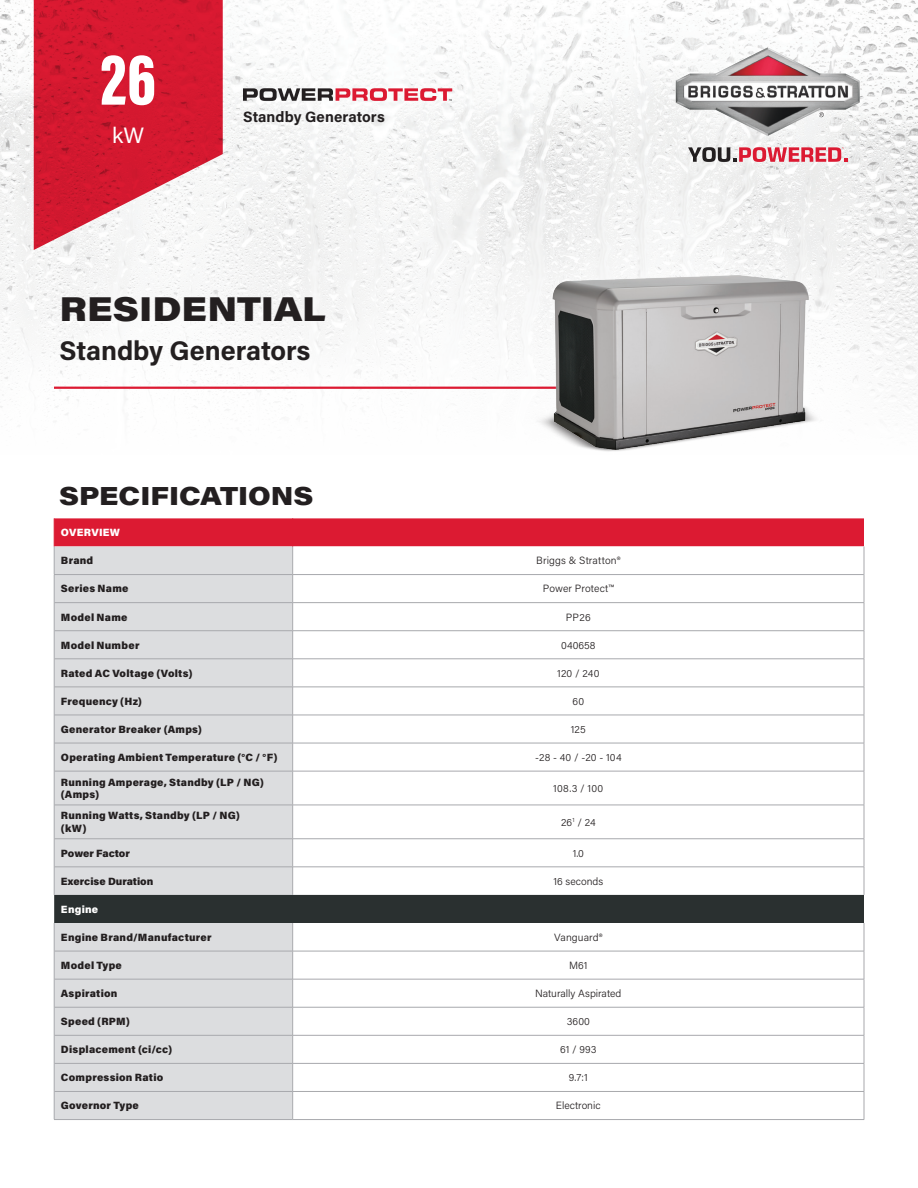
<style>
.page{position:relative;width:918px;height:1188px;background:#fff}
.page>*{position:absolute;margin:0;border:0;box-sizing:border-box;transform-origin:0 0}
.t1{font:900 75px "Acumin Pro Extra Cond";color:#fff}
.t2{font:33.75px "Acumin Variable Concept";letter-spacing:.175em;color:#231f20}
.t3{font:700 27px "Acumin Pro";letter-spacing:-.005em;color:#231f20}
.t4{font:25.65px "Acumin Variable Concept";letter-spacing:.165em;color:#231f20}
.t5{font:22.2px "Acumin Pro";color:#fff}
.t6{font:700 15px "Acumin Pro";letter-spacing:.005em;color:#231f20}
.t7{font:900 10.5px/12.6px "Acumin Pro";letter-spacing:.025em;color:#231f20}
.t8{font:300 10.5px "Acumin Pro";letter-spacing:.005em;color:#231f20}
.t9{font:900 10.5px "Acumin Pro";color:#231f20}
.t10{font:900 10.5px "Acumin Pro";letter-spacing:.025em;color:#fff}
.t11{font:900 10.5px "Acumin Pro";letter-spacing:-.01em;color:#231f20}
</style>
<div class="page">
<img style="left:0;top:0;width:918px;height:688px">
<hr style="left:54px;top:387px;width:515px;height:2px;background:#dc1a32">
<svg style="left:34px;top:0;width:189px;height:250px;fill:#d61930"></svg>
<div style="left:55px;top:772px;width:237px;height:66px;background:#dcdddf"></div>
<hr style="left:54px;top:771px;width:239px;height:1px;background:#a8a9ad">
<hr style="left:864px;top:771px;width:1px;height:34px;background:#a8a9ad">
<hr style="left:54px;top:805px;width:239px;height:1px;background:#a8a9ad">
<hr style="left:864px;top:805px;width:1px;height:34px;background:#a8a9ad">
<hr style="left:54px;top:838px;width:239px;height:1px;background:#a8a9ad">
<hr style="left:292px;top:771px;width:1px;height:34px;background:#a8a9ad">
<hr style="left:293px;top:771px;width:571px;height:1px;background:#a8a9ad">
<hr style="left:292px;top:805px;width:1px;height:34px;background:#a8a9ad">
<hr style="left:293px;top:805px;width:571px;height:1px;background:#a8a9ad">
<hr style="left:293px;top:838px;width:571px;height:1px;background:#a8a9ad">
<svg style="left:54px;top:518px;width:811px;height:253px"></svg>
<hr style="left:54px;top:771px;width:1px;height:34px;background:#a8a9ad">
<hr style="left:54px;top:805px;width:1px;height:34px;background:#a8a9ad">
<svg style="left:54px;top:839px;width:811px;height:280px"></svg>
<hr style="left:54px;top:1119px;width:239px;height:1px;background:#a8a9ad">
<hr style="left:293px;top:1119px;width:571px;height:1px;background:#a8a9ad">
<svg style="left:243px;top:88px;width:209px;height:13px"></svg>
<img style="left:676px;top:48px;width:184px;height:88px">
<svg style="left:688px;top:147px;width:159px;height:15px"></svg>
<img style="left:525px;top:264px;width:311px;height:208px">
<h1 class="t1" style="left:101px;top:33px;width:57px">26</h1>
<h3 class="t5" style="left:112px;top:120px;width:33px">kW</h3>
<h3 class="t6" style="left:243px;top:106px;width:143px">Standby Generators</h3>
<h2 class="t2" style="left:59px;top:286px;width:263px">RESIDENTIAL</h2>
<h3 class="t3" style="left:59px;top:332px;width:253px">Standby Generators</h3>
<h3 class="t4" style="left:59px;top:478px;width:251px">SPECIFICATIONS</h3>
<p class="t10" style="left:61px;top:525px;width:61px">OVERVIEW</p>
<p class="t7" style="left:61px;top:554px;width:34px">Brand</p>
<p class="t8" style="left:536px;top:553px;width:86px">Briggs &amp; Stratton®</p>
<p class="t7" style="left:61px;top:582px;width:69px">Series Name</p>
<p class="t8" style="left:543px;top:582px;width:72px">Power Protect™</p>
<p class="t7" style="left:61px;top:610px;width:68px">Model Name</p>
<p class="t8" style="left:566px;top:610px;width:26px">PP26</p>
<p class="t7" style="left:61px;top:638px;width:80px">Model Number</p>
<p class="t8" style="left:561px;top:638px;width:36px">040658</p>
<p class="t7" style="left:61px;top:666px;width:133px">Rated AC Voltage (Volts)</p>
<p class="t8" style="left:557px;top:666px;width:44px">120 / 240</p>
<p class="t7" style="left:61px;top:694px;width:83px">Frequency (Hz)</p>
<p class="t8" style="left:572px;top:694px;width:13px">60</p>
<p class="t7" style="left:61px;top:722px;width:143px">Generator Breaker (Amps)</p>
<p class="t8" style="left:571px;top:722px;width:17px">125</p>
<p class="t7" style="left:61px;top:750px;width:218px">Operating Ambient Temperature (°C / °F)</p>
<p class="t8" style="left:535px;top:750px;width:88px">-28 - 40 / -20 - 104</p>
<p class="t7" style="left:61px;top:775px;width:204px">Running Amperage, Standby (LP / NG) (Amps)</p>
<p class="t8" style="left:553px;top:781px;width:52px">108.3 / 100</p>
<p class="t7" style="left:61px;top:809px;width:180px">Running Watts, Standby (LP / NG) (kW)</p>
<p class="t8" style="left:561px;top:815px;width:36px">26<sup>1</sup> / 24</p>
<p class="t11" style="left:61px;top:846px;width:71px">Power Factor</p>
<p class="t8" style="left:573px;top:846px;width:12px">1.0</p>
<p class="t9" style="left:61px;top:874px;width:94px">Exercise Duration</p>
<p class="t8" style="left:553px;top:874px;width:51px">16 seconds</p>
<p class="t10" style="left:61px;top:902px;width:39px">Engine</p>
<p class="t7" style="left:61px;top:930px;width:152px">Engine Brand/Manufacturer</p>
<p class="t8" style="left:554px;top:930px;width:50px">Vanguard®</p>
<p class="t7" style="left:61px;top:958px;width:63px">Model Type</p>
<p class="t8" style="left:569px;top:958px;width:20px">M61</p>
<p class="t7" style="left:61px;top:987px;width:58px">Aspiration</p>
<p class="t8" style="left:535px;top:986px;width:88px">Naturally Aspirated</p>
<p class="t7" style="left:61px;top:1015px;width:70px">Speed (RPM)</p>
<p class="t8" style="left:567px;top:1014px;width:25px">3600</p>
<p class="t7" style="left:61px;top:1043px;width:113px">Displacement (ci/cc)</p>
<p class="t8" style="left:560px;top:1042px;width:38px">61 / 993</p>
<p class="t7" style="left:61px;top:1071px;width:104px">Compression Ratio</p>
<p class="t8" style="left:569px;top:1070px;width:20px">9.7:1</p>
<p class="t7" style="left:61px;top:1099px;width:79px">Governor Type</p>
<p class="t8" style="left:556px;top:1098px;width:46px">Electronic</p>
</div>
